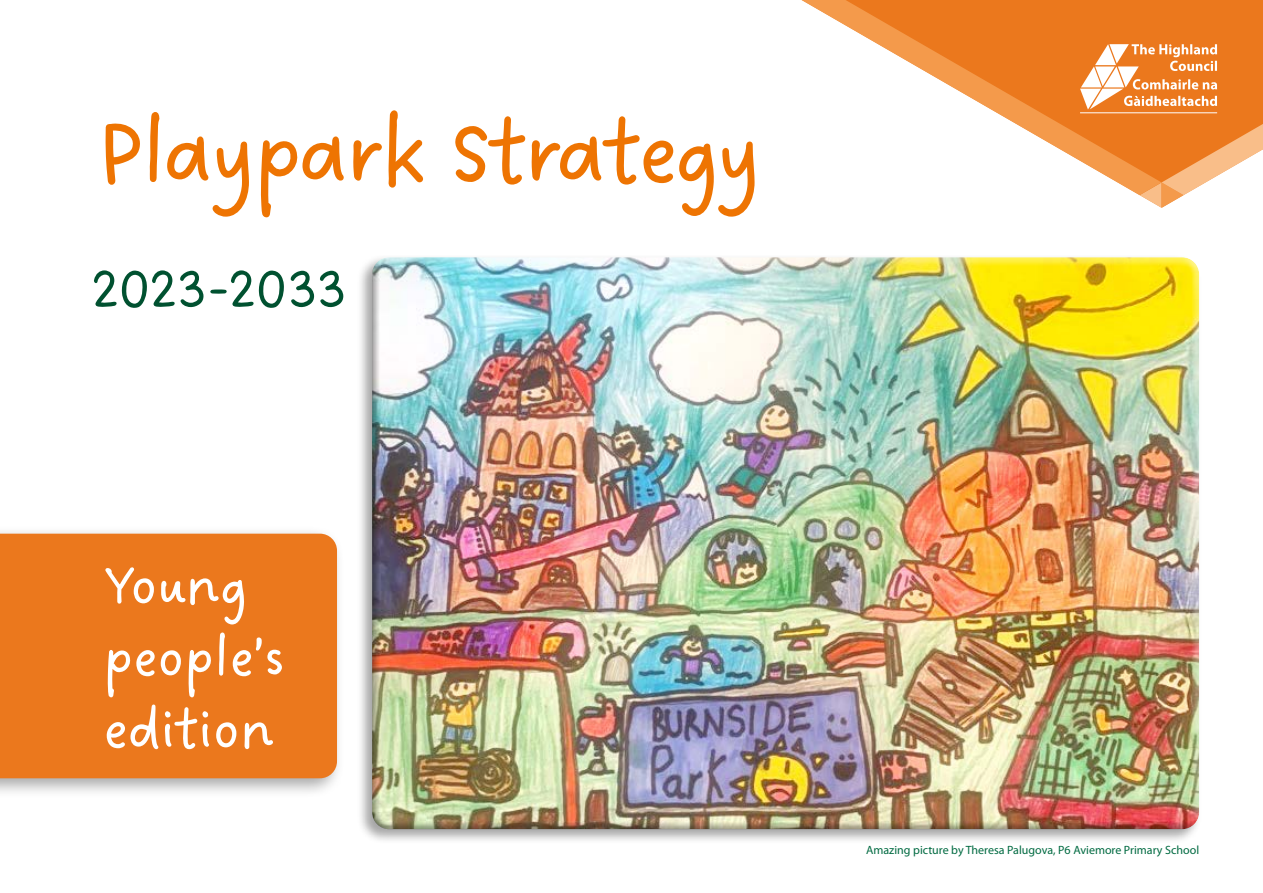
<style>
.page{position:relative;width:1263px;height:893px;background:#fff}
.page>*{position:absolute;margin:0;border:0;box-sizing:border-box;transform-origin:0 0}
.t1{font:97.5px "Dreaming Outloud Sans";letter-spacing:-.05em;color:#ee7402}
.t2{font:60px/72px "Dreaming Outloud Sans";letter-spacing:-.02em;color:#fff}
.t3{font:60px "Dreaming Outloud Sans";letter-spacing:-.025em;color:#005130}
.t4{font:12px "Myriad Pro";color:#006a41}
</style>
<div class="page">
<div style="left:357px;top:254px;width:845px;height:590px;background:#000;opacity:.35"></div>
<div style="left:372px;top:248px;width:836px;height:581px;background:#fff"></div>
<div style="left:363px;top:257px;width:837px;height:573px;background:#000;opacity:.75"></div>
<div style="left:0;top:526px;width:345px;height:272px;background:#000;opacity:.35"></div>
<div style="left:0;top:534px;width:337px;height:244px;background:#eb781d"></div>
<div style="left:1161px;top:0;width:102px;height:124px;background:#eb781d"></div>
<svg style="left:1139px;top:124px;width:124px;height:84px"></svg>
<svg style="left:801px;top:0;width:360px;height:195px"></svg>
<svg style="left:1080px;top:44px;width:137px;height:69px"></svg>
<h1 class="t1" style="left:96px;top:96px;width:670px">Playpark Strategy</h1>
<h2 class="t3" style="left:91px;top:255px;width:256px">2023-2033</h2>
<h2 class="t2" style="left:103px;top:552px;width:183px">Young people’s edition</h2>
<p class="t4" style="left:866px;top:842px;width:334px">Amazing picture by Theresa Palugova, P6 Aviemore Primary School</p>
</div>
